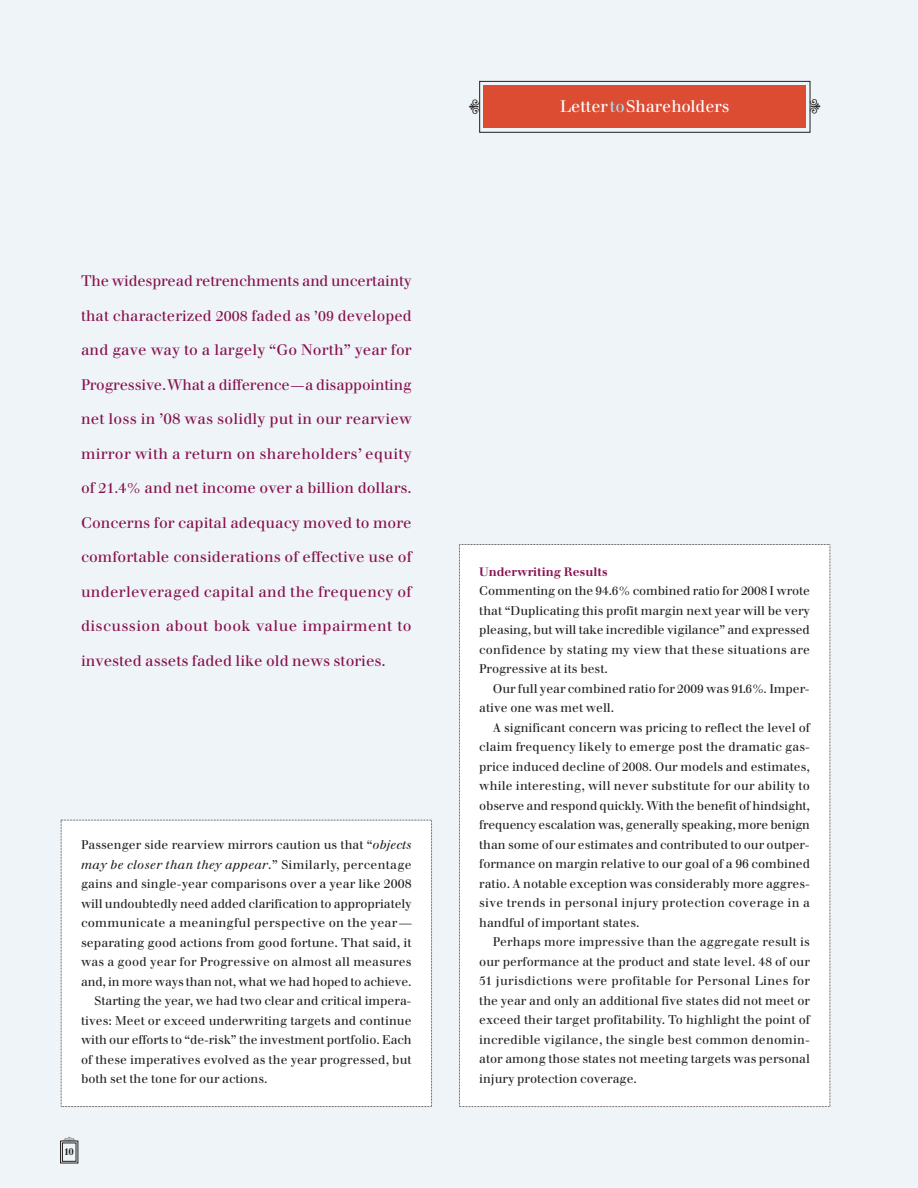
<style>
.page{position:relative;width:918px;height:1188px;background:#eef4f7}
.page>*{position:absolute;margin:0;border:0;box-sizing:border-box;transform-origin:0 0}
.t1{font:16.5px "Walbaum";color:#fff}
.t2{font:15px "Walbaum";letter-spacing:.005em;color:#860f4d}
.t3{font:15px "Walbaum";letter-spacing:.025em;color:#860f4d}
.t4{font:12.3px/19.5px "Walbaum";color:#231f20;text-align:justify}
.t5{font:italic 12.3px "Walbaum";letter-spacing:.025em;color:#231f20}
.t6{font:12.3px "Walbaum";letter-spacing:.02em;color:#231f20}
.t7{font:700 12px "Walbaum";color:#860f4d}
.t8{font:700 9.75px "Walbaum";color:#231f20}
.s1{font-size:14.25px}
.s2{font-style:italic}
.s3{font-style:normal}
.s4{color:#a6def1}
.s5{font-size:12px}
</style>
<div class="page">
<div style="left:61px;top:820px;width:371px;height:287px;background:#fff"></div>
<div style="left:459px;top:544px;width:372px;height:563px;background:#fff"></div>
<div style="left:484px;top:85px;width:322px;height:43px;background:#db4c33"></div>
<div style="left:479px;top:81px;width:331px;height:52px;border:1px solid #231f20"></div>
<div style="left:60px;top:1141px;width:18px;height:22px;border:1px solid #231f20"></div>
<div style="left:62px;top:1143px;width:14px;height:19px;border:1px solid #231f20"></div>
<svg style="left:479px;top:99px;width:1px;height:15px"></svg>
<svg style="left:810px;top:99px;width:1px;height:15px"></svg>
<svg style="left:63px;top:1140px;width:13px;height:1px"></svg>
<p class="t2" style="left:81px;top:276px;width:332px">The widespread retrenchments and uncertainty</p>
<p class="t2" style="left:81px;top:310px;width:332px">that characterized <span class="s1">2008</span> faded as <span class="s1">’09</span> developed</p>
<p class="t2" style="left:81px;top:345px;width:332px">and gave way to a largely “Go North” year for</p>
<p class="t2" style="left:81px;top:379px;width:332px">Progressive.What a difference—a disappointing</p>
<p class="t2" style="left:81px;top:414px;width:332px">net loss in ’08 was solidly put in our rearview</p>
<p class="t2" style="left:81px;top:448px;width:332px">mirror with a return on shareholders’ equity</p>
<p class="t2" style="left:81px;top:483px;width:332px">of <span class="s1">21.4%</span> and net income over a billion dollars.</p>
<p class="t2" style="left:81px;top:517px;width:332px">Concerns for capital adequacy moved to more</p>
<p class="t2" style="left:81px;top:552px;width:332px">comfortable considerations of effective use of</p>
<p class="t2" style="left:81px;top:586px;width:332px">underleveraged capital and the frequency of</p>
<p class="t3" style="left:81px;top:621px;width:332px">discussion about book value impairment to</p>
<p class="t2" style="left:81px;top:655px;width:306px">invested assets faded like old news stories.</p>
<p class="t4" style="left:81px;top:836px;width:332px">Passenger side rearview mirrors caution us that “<span class="s2">objects</span></p>
<p class="t5" style="left:81px;top:860px;width:332px">may be closer than they appear<span class="s3">.” Similarly, percentage</span></p>
<p class="t4" style="left:81px;top:875px;width:332px">gains and single-year comparisons over a year like 2008</p>
<p class="t4" style="left:81px;top:895px;width:332px">will undoubtedly need added clarification to appropriately</p>
<p class="t6" style="left:81px;top:918px;width:332px">communicate a meaningful perspective on the year—</p>
<p class="t4" style="left:81px;top:934px;width:332px">separating good actions from good fortune. That said, it</p>
<p class="t4" style="left:81px;top:953px;width:332px">was a good year for Progressive on almost all measures</p>
<p class="t4" style="left:81px;top:973px;width:332px">and, in more ways than not, what we had hoped to achieve.</p>
<p class="t4" style="left:95px;top:992px;width:318px">Starting the year, we had two clear and critical impera-</p>
<p class="t4" style="left:81px;top:1012px;width:332px">tives: Meet or exceed underwriting targets and continue</p>
<p class="t4" style="left:81px;top:1031px;width:332px">with our efforts to “de-risk” the investment portfolio. Each</p>
<p class="t4" style="left:81px;top:1051px;width:332px">of these imperatives evolved as the year progressed, but</p>
<p class="t4" style="left:81px;top:1070px;width:188px">both set the tone for our actions.</p>
<p class="t8" style="left:64px;top:1148px;width:11px">10</p>
<h1 class="t1" style="left:560px;top:100px;width:171px">Letter <span class="s4">to</span>Shareholders</h1>
<p class="t7" style="left:479px;top:567px;width:130px">Underwriting Results</p>
<p class="t4" style="left:479px;top:582px;width:332px">Commenting on the <span class="s5">94.6%</span> combined ratio for <span class="s5">2008</span> I wrote that “Duplicating this profit margin next year will be very pleasing, but will take incredible vigilance” and expressed confidence by stating my view that these situations are Progressive at its best.</p>
<p class="t4" style="left:479px;top:680px;width:332px;text-indent:14px">Our full year combined ratio for <span class="s5">2009</span> was <span class="s5">91.6%.</span> Imper&shy;ative one was met well.</p>
<p class="t4" style="left:479px;top:719px;width:332px;text-indent:14px">A significant concern was pricing to reflect the level of claim frequency likely to emerge post the dramatic gas&shy;price induced decline of <span class="s5">2008.</span> Our models and estimates, while interesting, will never substitute for our ability to observe and respond quickly. With the benefit of hindsight, frequency escalation was, generally speaking, more benign than some of our estimates and contributed to our outper&shy;formance on margin relative to our goal of a 96 combined ratio. A notable exception was considerably more aggres&shy;sive trends in personal injury protection coverage in a handful of important states.</p>
<p class="t4" style="left:479px;top:933px;width:332px;text-indent:14px">Perhaps more impressive than the aggregate result is our performance at the product and state level. <span class="s5">48</span> of our <span class="s5">51</span> jurisdictions were profitable for Personal Lines for the year and only an additional five states did not meet or exceed their target profitability. To highlight the point of incredible vigilance, the single best common denomin&shy;ator among those states not meeting targets was personal injury protection coverage.</p>
</div>
